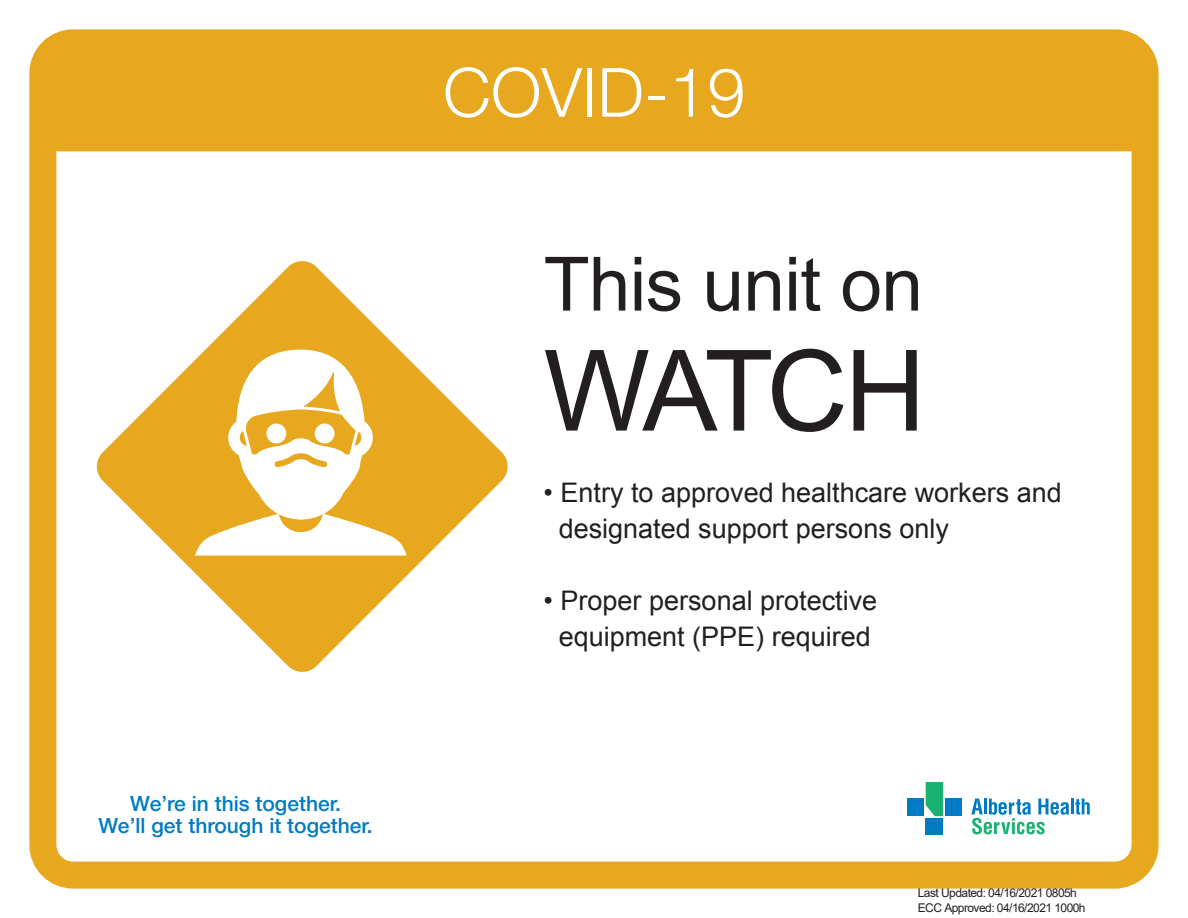
<style>
.page{position:relative;width:1188px;height:918px;background:#fff}
.page>*{position:absolute;margin:0;border:0;box-sizing:border-box;transform-origin:0 0}
.t1{font:112.5px "Arial";letter-spacing:-.06em;color:#231f20}
.t2{font:75px "Arial";letter-spacing:-.01em;color:#231f20}
.t3{font:300 67.8px "Helvetica Neue LT Std";letter-spacing:.005em;color:#fff}
.t4{font:27px "Arial";color:#231f20}
.t5{font:500 21px/22.5px "Helvetica Neue LT Std";color:#007bc3;text-align:center}
.t6{font:12px/14.4px "Arial";letter-spacing:-.045em;color:#221e1f}
</style>
<div class="page">
<div style="left:57px;top:57px;width:1074px;height:94px;background:#e7a81f"></div>
<hr style="left:1071px;top:799px;width:3px;height:15px;background:#007ac2">
<svg style="left:1075px;top:799px;width:15px;height:16px"></svg>
<svg style="left:971px;top:799px;width:98px;height:35px"></svg>
<div style="left:908px;top:799px;width:16px;height:17px;background:#007ac2"></div>
<div style="left:945px;top:799px;width:16px;height:17px;background:#007ac2"></div>
<div style="left:926px;top:818px;width:17px;height:16px;background:#007ac2"></div>
<svg style="left:926px;top:782px;width:17px;height:34px"></svg>
<div style="left:29px;top:29px;width:1130px;height:860px;border:27px solid #e7a81f;border-radius:30px"></div>
<svg style="left:96px;top:261px;width:412px;height:411px"></svg>
<svg style="left:192px;top:350px;width:217px;height:206px;fill:#e7a81f"></svg>
<p class="t5" style="left:99px;top:792px;width:276px">We’re in this together.<br>We’ll get through it together.</p>
<p class="t3" style="left:443px;top:51px;width:304px">COVID-19</p>
<p class="t2" style="left:544px;top:235px;width:381px">This unit on</p>
<p class="t1" style="left:544px;top:317px;width:384px">WATCH</p>
<p class="t4" style="left:544px;top:475px;width:520px">• Entry to approved healthcare workers and</p>
<p class="t4" style="left:559px;top:511px;width:392px">designated support persons only</p>
<p class="t4" style="left:544px;top:583px;width:335px">• Proper personal protective</p>
<p class="t4" style="left:559px;top:619px;width:314px">equipment (PPE) required</p>
<p class="t6" style="left:918px;top:886px;width:169px">Last Updated: 04/16/2021 0805h<br>ECC Approved: 04/16/2021 1000h</p>
</div>
